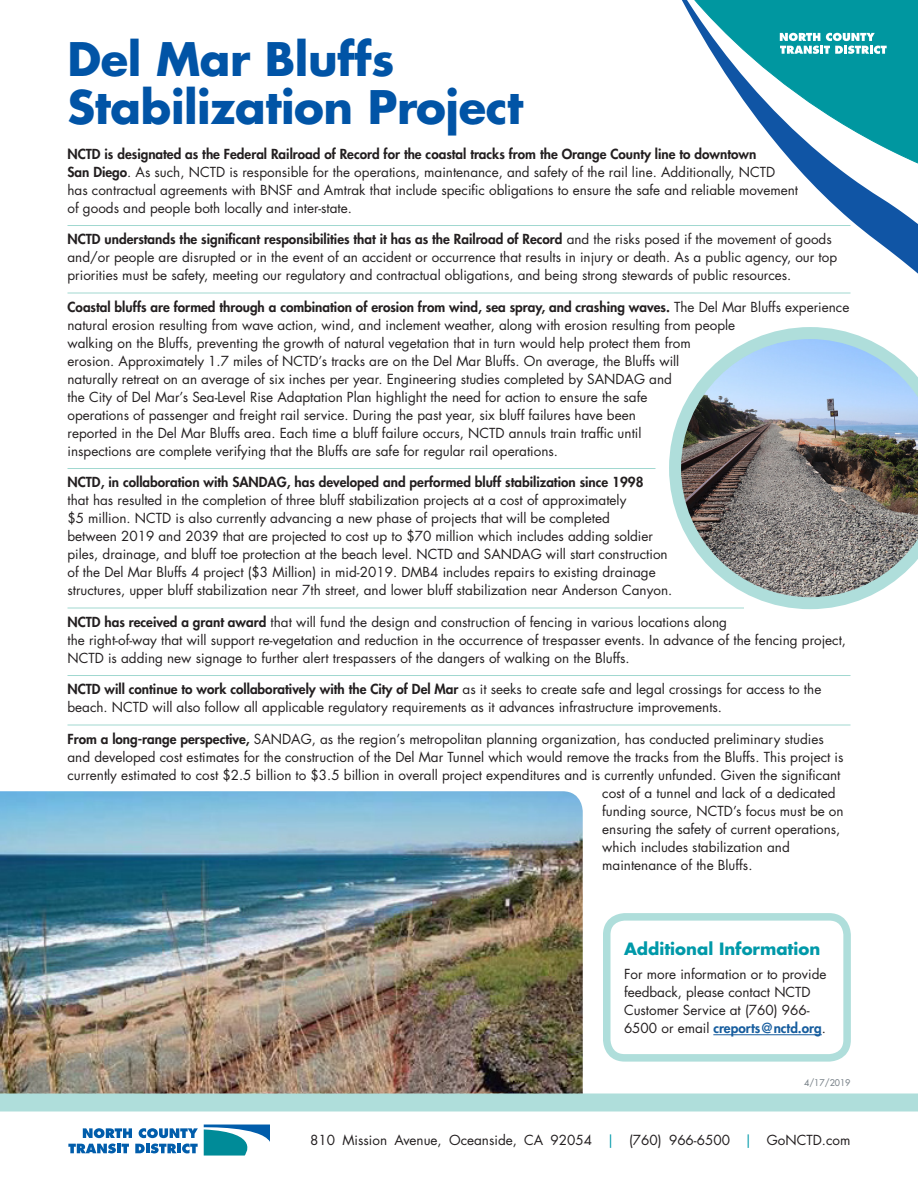
<style>
.page{position:relative;width:918px;height:1188px;background:#fff}
.page>*{position:absolute;margin:0;border:0;box-sizing:border-box;transform-origin:0 0}
.Main_Head_Bold{font:700 45px/48px "Futura Std";letter-spacing:-.01em;color:#0154a6}
.Head_in_Box{font:700 16.5px "Futura Std";color:#0099a9}
.Body_Regular_with_Ru{font:13.5px/18px "Futura Std";color:#231f20}
.Body_in_Box{font:13.5px/18px "Futura Std";color:#231f20}
.Body_1{font:13.5px "Futura Std";color:#231f20}
.Footnote{font:500 9px "Futura Std";color:#7c858c}
.s1{font-weight:800}
.s2{font-weight:800;color:#175d9e}
.s3{color:#0099a9}
</style>
<div class="page">
<img style="left:0;top:791px;width:583px;height:303px">
<svg style="left:682px;top:0;width:236px;height:274px"></svg>
<svg style="left:683px;top:0;width:235px;height:167px"></svg>
<hr style="left:68px;top:225px;width:782px;height:1px;background:#a1d8d0">
<hr style="left:68px;top:293px;width:782px;height:1px;background:#a1d8d0">
<hr style="left:68px;top:468px;width:588px;height:1px;background:#a1d8d0">
<hr style="left:68px;top:608px;width:676px;height:1px;background:#a1d8d0">
<hr style="left:68px;top:675px;width:782px;height:1px;background:#a1d8d0">
<hr style="left:68px;top:725px;width:782px;height:1px;background:#a1d8d0">
<svg style="left:204px;top:1125px;width:66px;height:31px"></svg>
<svg style="left:83px;top:1128px;width:49px;height:10px"></svg>
<svg style="left:139px;top:1128px;width:59px;height:10px"></svg>
<svg style="left:68px;top:1144px;width:61px;height:9px"></svg>
<svg style="left:135px;top:1144px;width:63px;height:9px"></svg>
<div style="left:0;top:1094px;width:918px;height:18px;background:#afdedb"></div>
<hr style="left:713px;top:1034px;width:109px;height:1px;background:#175d9e">
<div style="left:603px;top:913px;width:248px;height:149px;border:8px solid #afdedb;border-radius:18px"></div>
<img style="left:669px;top:327px;width:249px;height:282px">
<p class="Main_Head_Bold" style="left:68px;top:35px;width:457px">Del Mar Bluffs<br>Stabilization Project</p>
<p class="Body_Regular_with_Ru" style="left:68px;top:145px;width:732px"><span class="s1">NCTD is designated as the Federal Railroad of Record for the coastal tracks from the Orange County line to downtown<br>San Diego</span>. As such, NCTD is responsible for the operations, maintenance, and safety of the rail line. Additionally, NCTD has contractual agreements with BNSF and Amtrak that include specific obligations to ensure the safe and reliable movement of goods and people both locally and inter-state.</p>
<p class="Body_Regular_with_Ru" style="left:68px;top:231px;width:771px"><span class="s1">NCTD understands the significant responsibilities that it has as the Railroad of Record</span> and the risks posed if the movement of goods and/or people are disrupted or in the event of an accident or occurrence that results in injury or death. As a public agency, our top priorities must be safety, meeting our regulatory and contractual obligations, and being strong stewards of public resources.</p>
<p class="Body_Regular_with_Ru" style="left:68px;top:298px;width:783px"><span class="s1">Coastal bluffs are formed through a combination of erosion from wind, sea spray, and crashing waves.</span> The Del Mar Bluffs experience natural erosion resulting from wave action, wind, and inclement weather, along with erosion resulting from people<br>walking on the Bluffs, preventing the growth of natural vegetation that in turn would help protect them from<br>erosion. Approximately 1.7 miles of NCTD’s tracks are on the Del Mar Bluffs. On average, the Bluffs will<br>naturally retreat on an average of six inches per year. Engineering studies completed by SANDAG and<br>the City of Del Mar’s Sea-Level Rise Adaptation Plan highlight the need for action to ensure the safe<br>operations of passenger and freight rail service. During the past year, six bluff failures have been<br>reported in the Del Mar Bluffs area. Each time a bluff failure occurs, NCTD annuls train traffic until<br>inspections are complete verifying that the Bluffs are safe for regular rail operations.</p>
<p class="Body_Regular_with_Ru" style="left:68px;top:474px;width:606px"><span class="s1">NCTD, in collaboration with SANDAG, has developed and performed bluff stabilization since 1998<br></span>that has resulted in the completion of three bluff stabilization projects at a cost of approximately<br>$5 million. NCTD is also currently advancing a new phase of projects that will be completed<br>between 2019 and 2039 that are projected to cost up to $70 million which includes adding soldier piles, drainage, and bluff toe protection at the beach level. NCTD and SANDAG will start construction of the Del Mar Bluffs 4 project ($3 Million) in mid-2019. DMB4 includes repairs to existing drainage structures, upper bluff stabilization near 7th street, and lower bluff stabilization near Anderson Canyon.</p>
<p class="Body_Regular_with_Ru" style="left:68px;top:613px;width:780px"><span class="s1">NCTD has received a grant award</span> that will fund the design and construction of fencing in various locations along<br>the right-of-way that will support re-vegetation and reduction in the occurrence of trespasser events. In advance of the fencing project,<br>NCTD is adding new signage to further alert trespassers of the dangers of walking on the Bluffs.</p>
<p class="Body_Regular_with_Ru" style="left:68px;top:681px;width:755px"><span class="s1">NCTD will continue to work collaboratively with the City of Del Mar</span> as it seeks to create safe and legal crossings for access to the beach. NCTD will also follow all applicable regulatory requirements as it advances infrastructure improvements.</p>
<p class="Body_Regular_with_Ru" style="left:68px;top:730px;width:758px"><span class="s1">From a long-range perspective,</span> SANDAG, as the region’s metropolitan planning organization, has conducted preliminary studies</p>
<p class="Body_Regular_with_Ru" style="left:68px;top:748px;width:777px">and developed cost estimates for the construction of the Del Mar Tunnel which would remove the tracks from the Bluffs. This project is</p>
<p class="Body_Regular_with_Ru" style="left:68px;top:766px;width:775px">currently estimated to cost $2.5 billion to $3.5 billion in overall project expenditures and is currently unfunded. Given the significant</p>
<p class="Body_Regular_with_Ru" style="left:602px;top:784px;width:235px">cost of a tunnel and lack of a dedicated</p>
<p class="Body_Regular_with_Ru" style="left:602px;top:802px;width:243px">funding source, NCTD’s focus must be on</p>
<p class="Body_Regular_with_Ru" style="left:602px;top:820px;width:240px">ensuring the safety of current operations,</p>
<p class="Body_Regular_with_Ru" style="left:602px;top:838px;width:189px">which includes stabilization and</p>
<p class="Body_Regular_with_Ru" style="left:602px;top:856px;width:152px">maintenance of the Bluffs.</p>
<p class="Head_in_Box" style="left:624px;top:938px;width:198px">Additional Information</p>
<p class="Body_in_Box" style="left:624px;top:966px;width:204px">For more information or to provide feedback, please contact NCTD<br>Customer Service at (760) 966-<br>6500 or email <span class="s2">creports@nctd.org</span>.</p>
<p class="Footnote" style="left:804px;top:1077px;width:48px">4/17/2019</p>
<p class="Body_1" style="left:310px;top:1131px;width:542px">810 Mission Avenue, Oceanside, CA 92054 <span class="s3">|</span> (760) 966-6500 <span class="s3">|</span> GoNCTD.com</p>
</div>
